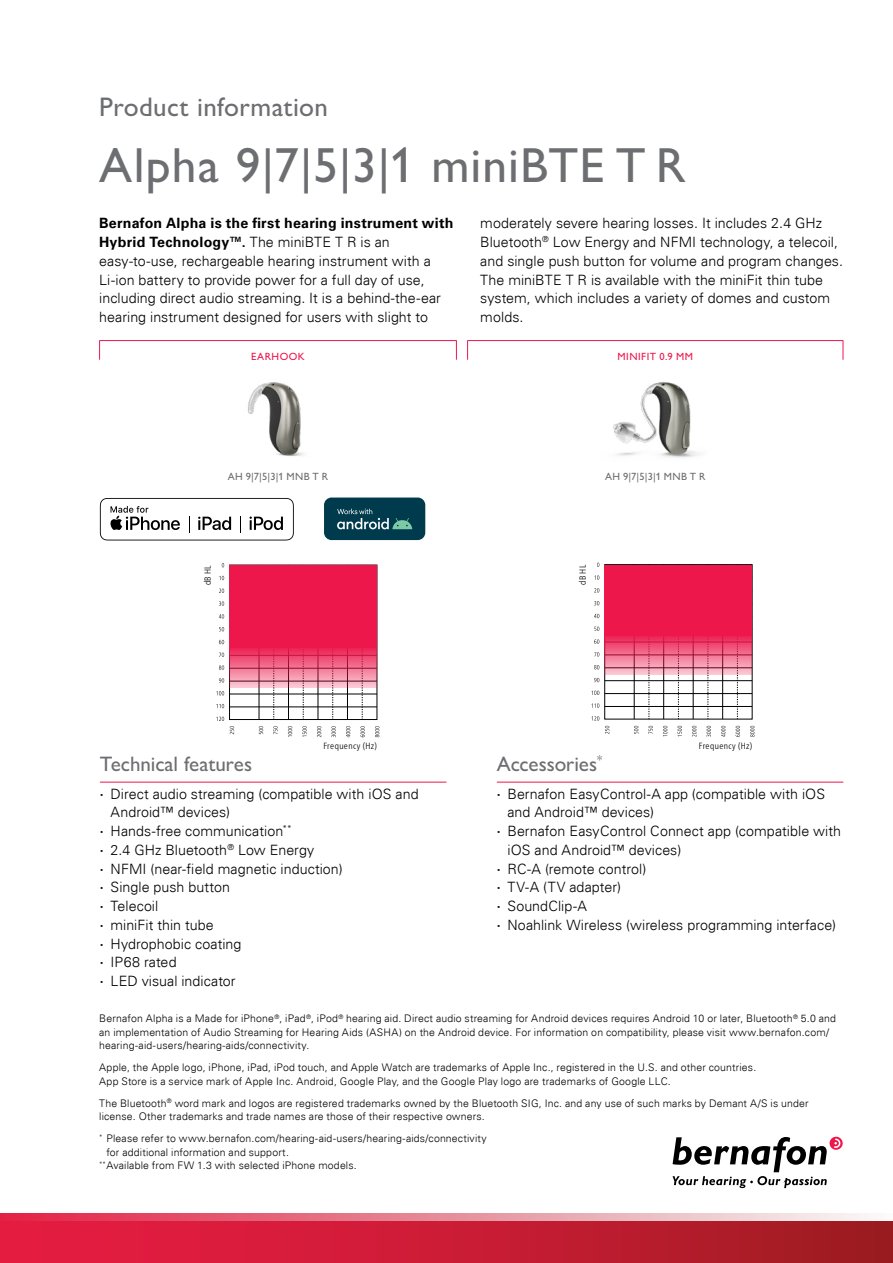
<style>
.page{position:relative;width:893px;height:1263px;background:#fff}
.page>*{position:absolute;margin:0;border:0;box-sizing:border-box;transform-origin:0 0}
.t1{font:500 49.5px "Gill Sans MT Pro";letter-spacing:.02em;color:#6d6e71}
.t2{font:500 27px "Gill Sans MT Pro";letter-spacing:.01em;color:#6d6e71}
.t3{font:500 21px "Gill Sans MT Pro";color:#6d6e71}
.t4{font:300 14.25px/18.8px "Univers Com 45";letter-spacing:.005em;color:#000}
.t5{font:700 14.25px/18.8px "Univers Com 65";letter-spacing:.015em;color:#000}
.t6{font:300 10.5px/13.5px "Univers Com 45";letter-spacing:.015em;color:#000}
.t7{font:500 10.5px "Gill Sans MT Pro";letter-spacing:.035em;color:#6d6e71}
.t8{font:500 10.5px "Gill Sans MT Pro";letter-spacing:.05em;color:#ed174c}
.t9{font:300 condensed 9px "Frutiger Neue LTW1 G";letter-spacing:.04em;color:#000}
.s1{font-family:"Gill Sans Alt One WGL";font-weight:400}
.s2{font-family:"Univers Com 45";font-weight:300}
.s3{font-family:"Univers Com 65";font-weight:700}
</style>
<div class="page">
<svg style="left:673px;top:1137px;width:170px;height:51px"></svg>
<div style="left:0;top:1214px;width:893px;height:49px;background:linear-gradient(to right,#ed1c45,#a11c22)"></div>
<svg style="left:0;top:1214px;width:893px;height:7px;background:#e88d9c"></svg>
<svg style="left:216px;top:563px;width:163px;height:174px"></svg>
<svg style="left:591px;top:563px;width:163px;height:174px"></svg>
<hr style="left:99px;top:340px;width:358px;height:1px;background:#ed174c">
<svg style="left:99px;top:341px;width:1px;height:19px"></svg>
<svg style="left:456px;top:341px;width:1px;height:19px"></svg>
<hr style="left:467px;top:340px;width:376px;height:1px;background:#ed174c">
<svg style="left:467px;top:341px;width:1px;height:19px"></svg>
<svg style="left:843px;top:341px;width:1px;height:19px"></svg>
<img style="left:247px;top:382px;width:57px;height:74px">
<img style="left:613px;top:382px;width:86px;height:76px">
<svg style="left:100px;top:498px;width:194px;height:42px"></svg>
<div style="left:230px;top:565px;width:147px;height:83px;background:#ed174c"></div>
<svg style="left:230px;top:648px;width:147px;height:40px;background:#e76a89"></svg>
<div style="left:605px;top:565px;width:147px;height:71px;background:#ed174c"></div>
<svg style="left:605px;top:636px;width:147px;height:39px;background:#e76a89"></svg>
<div style="left:324px;top:497px;width:101px;height:43px;background:#003b4d;border-radius:7px"></div>
<svg style="left:337px;top:509px;width:75px;height:20px"></svg>
<hr style="left:100px;top:782px;width:346px;height:1px;background:#ed174c">
<hr style="left:497px;top:782px;width:346px;height:1px;background:#ed174c">
<h2 class="t2" style="left:99px;top:91px;width:230px">Product information</h2>
<h1 class="t1" style="left:99px;top:136px;width:588px">Alpha 9|7|5|3|<span class="s1">1</span> miniBTE T R</h1>
<p class="t5" style="left:99px;top:214px;width:356px">Bernafon Alpha is the first hearing instrument with<br>Hybrid Technology™. <span class="s2">The miniBTE T R is an</span></p>
<p class="t4" style="left:99px;top:251px;width:343px">easy-to-use, rechargeable hearing instrument with a Li-ion battery to provide power for a full day of use, including direct audio streaming. It is a behind-the-ear hearing instrument designed for users with slight to</p>
<p class="t4" style="left:480px;top:214px;width:364px">moderately severe hearing losses. It includes 2.4 GHz Bluetooth<sup>®</sup> Low Energy and NFMI technology, a telecoil, and single push button for volume and program changes.<br>The miniBTE T R is available with the miniFit thin tube system, which includes a variety of domes and custom molds.</p>
<p class="t8" style="left:251px;top:350px;width:55px">EARHOOK</p>
<p class="t8" style="left:617px;top:350px;width:77px">MINIFIT 0.9 MM</p>
<p class="t7" style="left:228px;top:470px;width:102px">AH 9|7|5|3|<span class="s1">1</span> MNB T R</p>
<p class="t7" style="left:605px;top:470px;width:102px">AH 9|7|5|3|<span class="s1">1</span> MNB T R</p>
<p class="t9" style="left:201px;top:585px;width:22px;rotate:-90deg">dB HL</p>
<p class="t9" style="left:576px;top:585px;width:22px;rotate:-90deg">dB HL</p>
<p class="t9" style="left:323px;top:740px;width:55px">Frequency (Hz)</p>
<p class="t9" style="left:699px;top:740px;width:55px">Frequency (Hz)</p>
<h3 class="t3" style="left:100px;top:752px;width:154px">Technical features</h3>
<p class="t4" style="left:100px;top:784px;width:320px"><span class="s3">·</span> Direct audio streaming (compatible with iOS and</p>
<p class="t4" style="left:111px;top:803px;width:121px">Android™ devices)</p>
<p class="t4" style="left:100px;top:821px;width:193px"><span class="s3">·</span> Hands-free communication<sup>**</sup></p>
<p class="t4" style="left:100px;top:840px;width:216px"><span class="s3">·</span> 2.4 GHz Bluetooth<sup>®</sup> Low Energy</p>
<p class="t4" style="left:100px;top:859px;width:244px"><span class="s3">·</span> NFMI (near-field magnetic induction)</p>
<p class="t4" style="left:100px;top:878px;width:132px"><span class="s3">·</span> Single push button</p>
<p class="t4" style="left:100px;top:896px;width:60px"><span class="s3">·</span> Telecoil</p>
<p class="t4" style="left:100px;top:915px;width:115px"><span class="s3">·</span> miniFit thin tube</p>
<p class="t4" style="left:100px;top:934px;width:143px"><span class="s3">·</span> Hydrophobic coating</p>
<p class="t4" style="left:100px;top:953px;width:78px"><span class="s3">·</span> IP68 rated</p>
<p class="t4" style="left:100px;top:971px;width:137px"><span class="s3">·</span> LED visual indicator</p>
<h3 class="t3" style="left:497px;top:752px;width:107px">Accessories<sup>*</sup></h3>
<p class="t4" style="left:497px;top:784px;width:330px"><span class="s3">·</span> Bernafon EasyControl-A app (compatible with iOS</p>
<p class="t4" style="left:507px;top:803px;width:148px">and Android™ devices)</p>
<p class="t4" style="left:497px;top:821px;width:346px"><span class="s3">·</span> Bernafon EasyControl Connect app (compatible with</p>
<p class="t4" style="left:507px;top:840px;width:175px">iOS and Android™ devices)</p>
<p class="t4" style="left:497px;top:859px;width:151px"><span class="s3">·</span> RC-A (remote control)</p>
<p class="t4" style="left:497px;top:878px;width:126px"><span class="s3">·</span> TV-A (TV adapter)</p>
<p class="t4" style="left:497px;top:896px;width:92px"><span class="s3">·</span> SoundClip-A</p>
<p class="t4" style="left:497px;top:915px;width:341px"><span class="s3">·</span> Noahlink Wireless (wireless programming interface)</p>
<p class="t6" style="left:99px;top:1012px;width:738px">Bernafon Alpha is a Made for iPhone<sup>®</sup>, iPad<sup>®</sup>, iPod<sup>®</sup> hearing aid. Direct audio streaming for Android devices requires Android 10 or later, Bluetooth<sup>®</sup> 5.0 and an implementation of Audio Streaming for Hearing Aids (ASHA) on the Android device. For information on compatibility, please visit www.bernafon.com/ hearing-aid-users/hearing-aids/connectivity.</p>
<p class="t6" style="left:99px;top:1061px;width:659px">Apple, the Apple logo, iPhone, iPad, iPod touch, and Apple Watch are trademarks of Apple Inc., registered in the U.S. and other countries.<br>App Store is a service mark of Apple Inc. Android, Google Play, and the Google Play logo are trademarks of Google LLC.</p>
<p class="t6" style="left:99px;top:1096px;width:711px">The Bluetooth<sup>®</sup> word mark and logos are registered trademarks owned by the Bluetooth SIG, Inc. and any use of such marks by Demant A/S is under license. Other trademarks and trade names are those of their respective owners.</p>
<p class="t6" style="left:99px;top:1132px;width:389px"><sup>*</sup> Please refer to www.bernafon.com/hearing-aid-users/hearing-aids/connectivity</p>
<p class="t6" style="left:106px;top:1145px;width:184px">for additional information and support.</p>
<p class="t6" style="left:99px;top:1159px;width:259px"><sup>**</sup>Available from FW 1.3 with selected iPhone models.</p>
</div>
